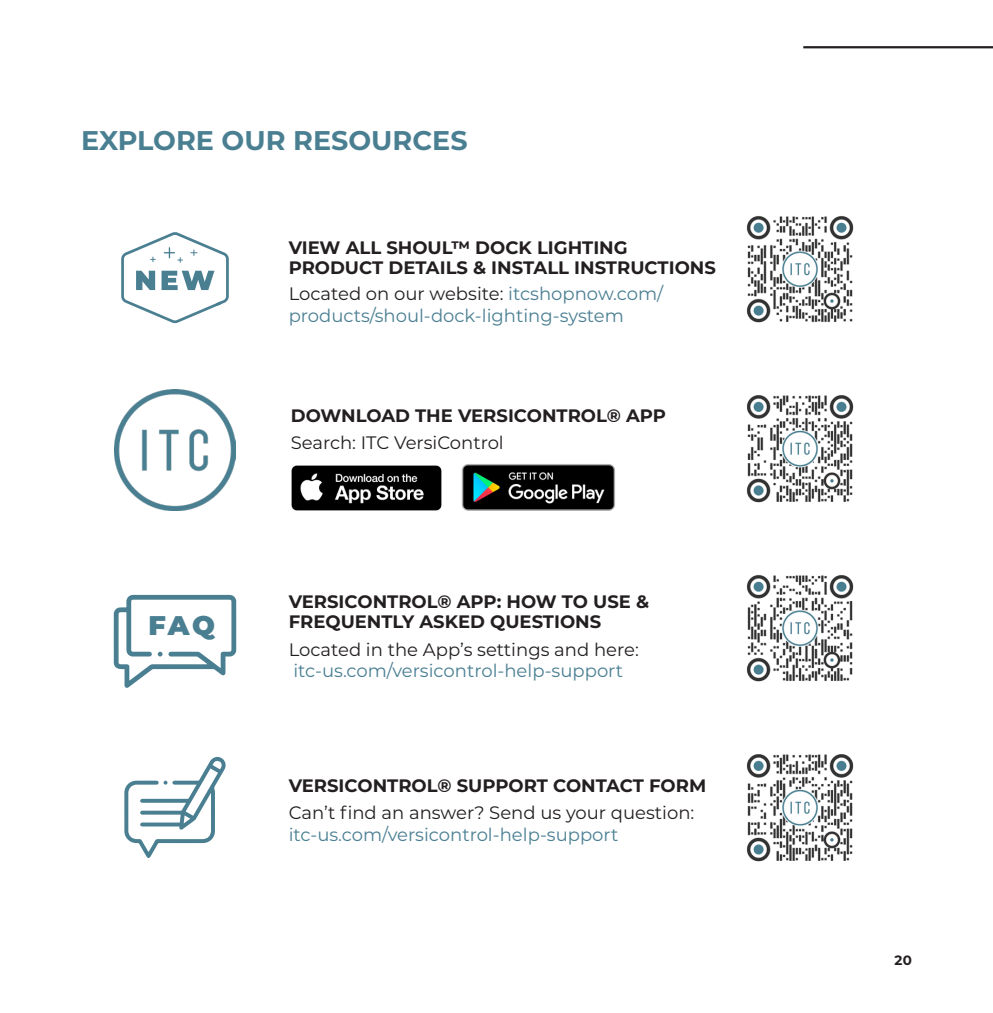
<style>
.page{position:relative;width:993px;height:1013px;background:#fff}
.page>*{position:absolute;margin:0;border:0;box-sizing:border-box;transform-origin:0 0}
.t1{font:700 27px "Montserrat";color:#4a7f92}
.t2{font:900 27px "Montserrat";color:#4a7f92}
.t3{font:18px/21.6px "Montserrat";color:#4a7f92}
.t4{font:700 18px/20.2px "Montserrat";color:#231f20}
.t5{font:18px "Montserrat";color:#231f20}
.t6{font:700 13.5px "Montserrat";color:#231f20}
.s1{color:#231f20}
</style>
<div class="page">
<img style="left:746px;top:395px;width:108px;height:108px">
<img style="left:746px;top:575px;width:108px;height:107px">
<img style="left:746px;top:754px;width:108px;height:108px">
<img style="left:115px;top:390px;width:120px;height:120px">
<hr style="left:803px;top:46px;width:189px;height:2px;background:#231f20">
<img style="left:461px;top:464px;width:154px;height:47px">
<img style="left:291px;top:465px;width:151px;height:46px">
<svg style="left:124px;top:757px;width:102px;height:101px"></svg>
<svg style="left:114px;top:595px;width:122px;height:93px"></svg>
<img style="left:746px;top:216px;width:108px;height:107px">
<svg style="left:121px;top:232px;width:108px;height:92px"></svg>
<p class="t1" style="left:81px;top:121px;width:388px">EXPLORE OUR RESOURCES</p>
<p class="t4" style="left:288px;top:236px;width:428px">VIEW ALL SHOUL™ DOCK LIGHTING<br>PRODUCT DETAILS &amp; INSTALL INSTRUCTIONS</p>
<p class="t3" style="left:288px;top:282px;width:376px"><span class="s1">Located on our website:</span> itcshopnow.com/ products/shoul-dock-lighting-system</p>
<p class="t4" style="left:291px;top:404px;width:377px">DOWNLOAD THE VERSICONTROL® APP</p>
<p class="t2" style="left:148px;top:604px;width:68px">FAQ</p>
<p class="t5" style="left:291px;top:430px;width:214px">Search: ITC VersiControl</p>
<p class="t4" style="left:288px;top:590px;width:362px">VERSICONTROL® APP: HOW TO USE &amp;<br>FREQUENTLY ASKED QUESTIONS</p>
<p class="t3" style="left:288px;top:638px;width:351px"><span class="s1">Located in the App’s settings and here: </span>itc-us.com/versicontrol-help-support</p>
<p class="t4" style="left:288px;top:774px;width:419px">VERSICONTROL® SUPPORT CONTACT FORM</p>
<p class="t5" style="left:288px;top:800px;width:407px">Can’t find an answer? Send us your question:</p>
<p class="t3" style="left:288px;top:822px;width:331px">itc-us.com/versicontrol-help-support</p>
<p class="t6" style="left:894px;top:950px;width:19px">20</p>
</div>
